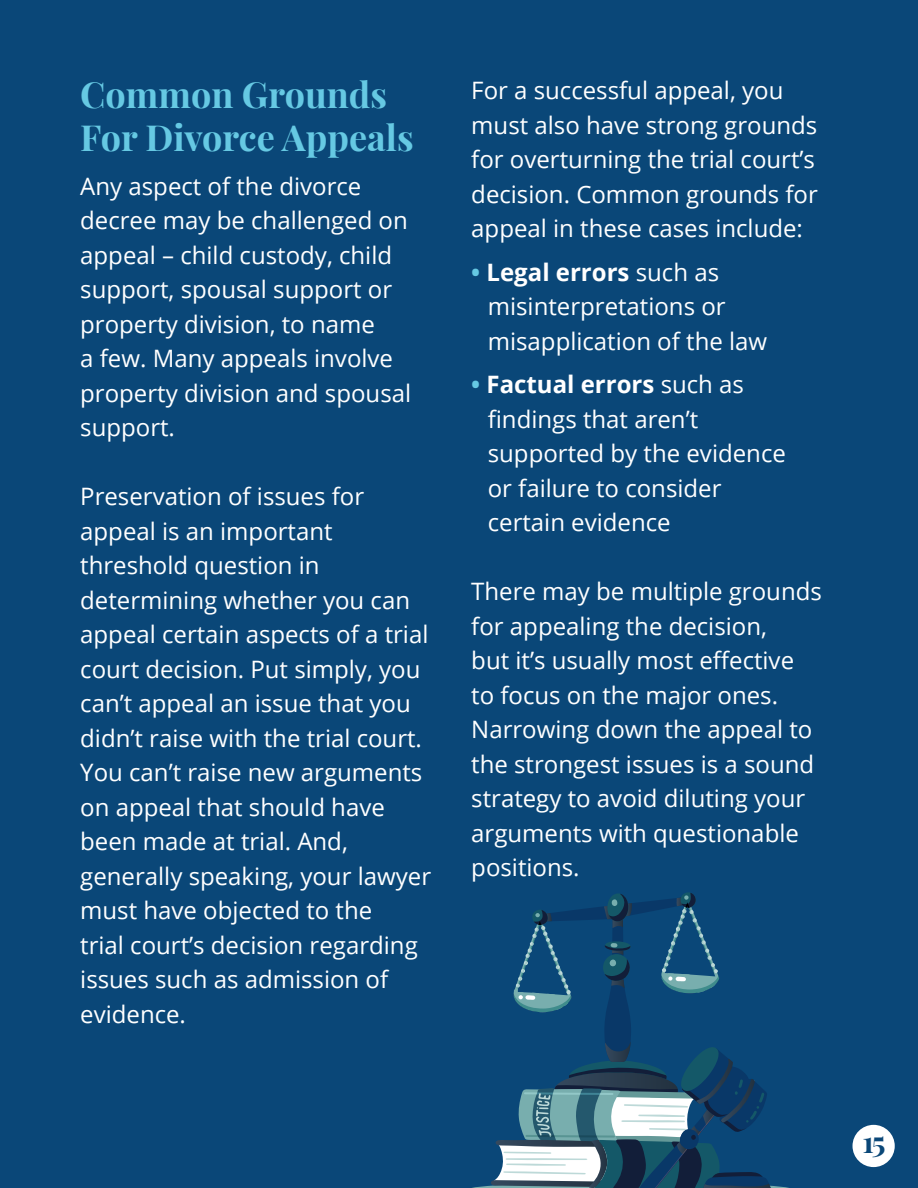
<style>
.page{position:relative;width:918px;height:1188px;background:#0a4778}
.page>*{position:absolute;margin:0;border:0;box-sizing:border-box;transform-origin:0 0}
.t1{font:700 36px/43.5px "Playfair Display";color:#66c9e3}
.t2{font:700 30px "Playfair Display";color:#0a4778}
.t3{font:24px/34.5px "Open Sans";color:#fff}
.t4{font:700 24px "Open Sans";color:#fff}
.s1{color:#66c9e3}
.s2{font-weight:400}
</style>
<div class="page">
<div style="left:681px;top:892px;width:15px;height:16px;background:#0f506f;border-radius:50%"></div>
<svg style="left:472px;top:893px;width:317px;height:295px"></svg>
<div style="left:853px;top:1125px;width:42px;height:42px;background:#fff;border-radius:50%"></div>
<p class="t1" style="left:80px;top:72px;width:335px">Common Grounds<br>For Divorce Appeals</p>
<p class="t3" style="left:80px;top:168px;width:332px">Any aspect of the divorce decree may be challenged on appeal – child custody, child support, spousal support or property division, to name<br>a few. Many appeals involve property division and spousal support.</p>
<p class="t3" style="left:80px;top:479px;width:352px">Preservation of issues for appeal is an important threshold question in determining whether you can appeal certain aspects of a trial court decision. Put simply, you can’t appeal an issue that you didn’t raise with the trial court.<br>You can’t raise new arguments on appeal that should have been made at trial. And, generally speaking, your lawyer must have objected to the<br>trial court’s decision regarding issues such as admission of evidence.</p>
<p class="t3" style="left:471px;top:73px;width:348px">For a successful appeal, you must also have strong grounds for overturning the trial court’s decision. Common grounds for appeal in these cases include:</p>
<p class="t4" style="left:471px;top:255px;width:249px"><span class="s1">•</span> Legal errors <span class="s2">such as</span></p>
<p class="t3" style="left:488px;top:289px;width:239px">misinterpretations or</p>
<p class="t3" style="left:488px;top:323px;width:281px">misapplication of the law</p>
<p class="t4" style="left:471px;top:368px;width:274px"><span class="s1">•</span> Factual errors <span class="s2">such as</span></p>
<p class="t3" style="left:488px;top:401px;width:212px">findings that aren’t</p>
<p class="t3" style="left:488px;top:436px;width:300px">supported by the evidence</p>
<p class="t3" style="left:488px;top:470px;width:235px">or failure to consider</p>
<p class="t3" style="left:488px;top:505px;width:184px">certain evidence</p>
<p class="t3" style="left:471px;top:574px;width:352px">There may be multiple grounds for appealing the decision,<br>but it’s usually most effective to focus on the major ones.<br>Narrowing down the appeal to the strongest issues is a sound strategy to avoid diluting your arguments with questionable positions.</p>
<p class="t2" style="left:862px;top:1123px;width:25px">15</p>
</div>
